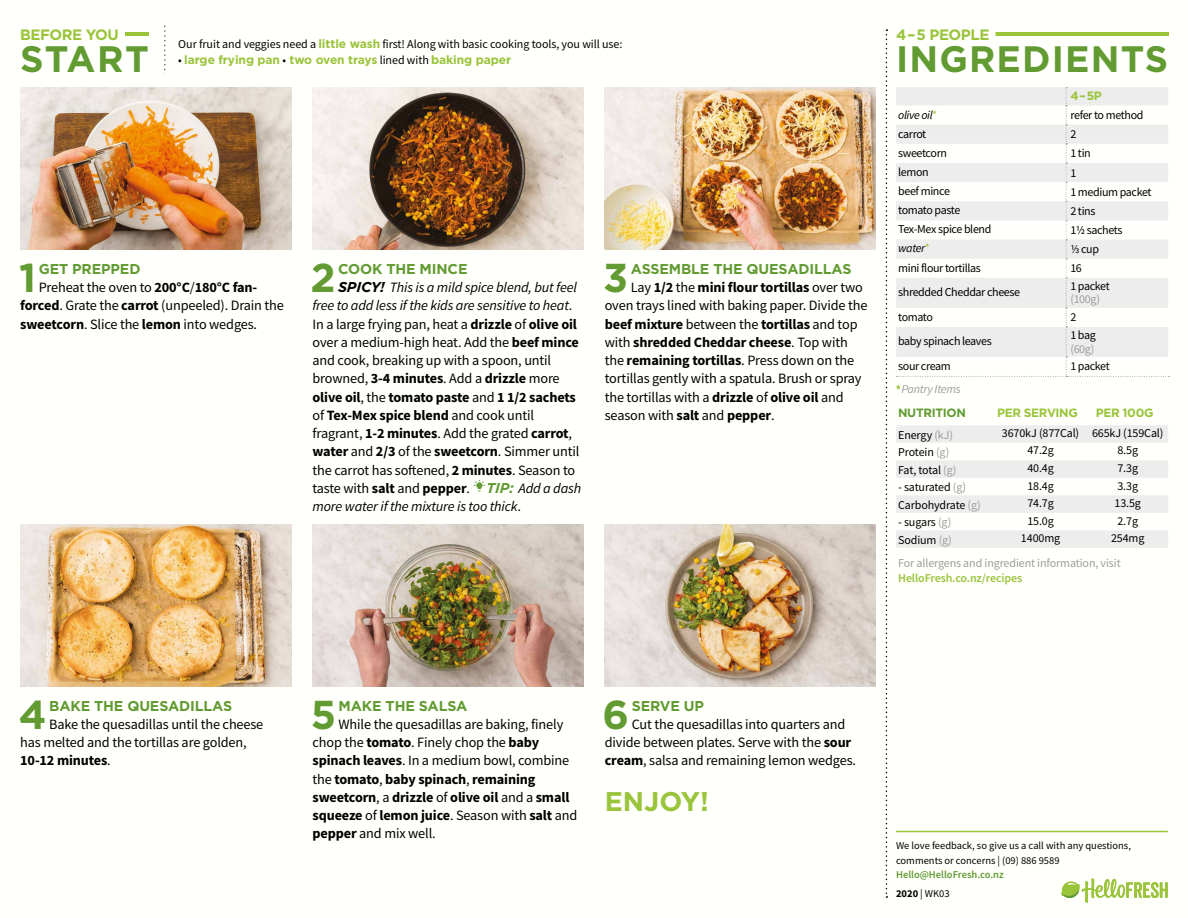
<style>
.page{position:relative;width:1188px;height:918px;background:#fff}
.page>*{position:absolute;margin:0;border:0;box-sizing:border-box;transform-origin:0 0}
.t1{font:700 40.35px "Gotham";color:#619b31}
.t2{font:700 36.75px "Gotham";letter-spacing:.035em;color:#619b31}
.t3{font:700 27px "Gotham";color:#9ac43a}
.t4{font:700 15px "Gotham";letter-spacing:-.03em;color:#9ac43a}
.t5{font:14.25px/18.3px "Source Sans Pro";letter-spacing:-.01em;color:#000}
.t6{font:700 14.25px "Gotham";letter-spacing:-.01em;color:#619b31}
.t7{font:12px "Source Sans Pro";letter-spacing:-.03em;color:#000}
.t8{font:12px "Source Sans Pro";letter-spacing:-.005em;color:#000}
.t9{font:700 12px "Gotham";letter-spacing:-.005em;color:#9ac43a}
.t10{font:12px "Source Sans Pro";letter-spacing:-.01em;color:#9d9d9c}
.t11{font:12px "Source Sans Pro";letter-spacing:-.01em;color:#000}
.t12{font:600 12px "Source Sans Pro";letter-spacing:-.01em;color:#9ac43a}
.t13{font:italic 12px "Source Sans Pro";letter-spacing:-.03em;color:#000}
.t14{font:italic 12px "Source Sans Pro";letter-spacing:-.02em;color:#9d9d9c}
.t15{font:700 12px "Gotham";letter-spacing:-.03em;color:#9ac43a}
.t16{font:700 12px "Gotham";letter-spacing:-.03em;color:#619b31}
.t17{font:10.5px/14.5px "Source Sans Pro";color:#000}
.t18{font:600 10.5px/19px "Source Sans Pro";color:#619b31}
.s1{color:#fff}
.s2{font-family:"Gotham";font-weight:700;color:#9ac43a}
.s3{font-family:"Source Sans Pro";font-weight:400;color:#000}
.s4{font-weight:700}
.s5{font-family:"Gotham";font-weight:700;font-style:italic}
.s6{font-style:italic}
.s7{font-family:"Gotham";font-weight:700;font-style:italic;color:#619b31}
.s8{font-style:normal;color:#9ac43a}
.s9{color:#9d9d9c}
.s10{font-weight:700;color:#000}
.s11{font-weight:400;color:#000}
</style>
<div class="page">
<hr style="left:896px;top:831px;width:272px;height:1px;background:#9ac43a">
<svg style="left:1061px;top:879px;width:107px;height:24px"></svg>
<svg style="left:896px;top:87px;width:274px;height:290px"></svg>
<hr style="left:896px;top:32px;width:272px;height:4px;background:#9ac43a">
<div style="left:896px;top:29px;width:100px;height:11px;background:#fffffc"></div>
<svg style="left:896px;top:385px;width:5px;height:4px"></svg>
<svg style="left:896px;top:425px;width:272px;height:123px"></svg>
<img style="left:604px;top:88px;width:272px;height:162px">
<img style="left:312px;top:88px;width:272px;height:162px">
<img style="left:20px;top:525px;width:272px;height:162px">
<img style="left:604px;top:525px;width:272px;height:162px">
<img style="left:312px;top:525px;width:272px;height:162px">
<img style="left:20px;top:88px;width:272px;height:162px">
<svg style="left:886px;top:29px;width:1px;height:869px"></svg>
<hr style="left:20px;top:32px;width:129px;height:3px;background:#9ac43a">
<div style="left:20px;top:29px;width:105px;height:11px;background:#fffffc"></div>
<p class="t4" style="left:20px;top:25px;width:106px">BEFORE YOU<span class="s1">-</span></p>
<h2 class="t2" style="left:20px;top:35px;width:130px">START</h2>
<p class="t8" style="left:178px;top:37px;width:446px">Our fruit and veggies need a <span class="s2">little wash</span> first! Along with basic cooking tools, you will use:</p>
<p class="t9" style="left:178px;top:52px;width:334px"><span class="s3">•</span> large frying pan <span class="s3">•</span> two oven trays <span class="s3">lined with</span> baking paper</p>
<h1 class="t1" style="left:19px;top:251px;width:19px">1</h1>
<p class="t6" style="left:39px;top:259px;width:103px">GET PREPPED</p>
<p class="t5" style="left:20px;top:278px;width:265px;text-indent:18px">Preheat the oven to <span class="s4">200°C</span>/<span class="s4">180°C fan&shy;forced</span>. Grate the <span class="s4">carrot</span> (unpeeled). Drain the <span class="s4">sweetcorn</span>. Slice the <span class="s4">lemon</span> into wedges.</p>
<h1 class="t1" style="left:311px;top:251px;width:27px">2</h1>
<p class="t6" style="left:338px;top:259px;width:131px">COOK THE MINCE</p>
<p class="t5" style="left:313px;top:278px;width:270px;text-indent:26px"><span class="s5">SPICY!</span> <span class="s6">This is a mild spice blend, but feel free to add less if the kids are sensitive to heat</span>.<br>In a large frying pan, heat a <span class="s4">drizzle</span> of <span class="s4">olive oil </span>over a medium-high heat. Add the <span class="s4">beef mince </span>and cook, breaking up with a spoon, until browned, <span class="s4">3-4 minutes</span>. Add a <span class="s4">drizzle</span> more <span class="s4">olive oil</span>, the <span class="s4">tomato paste</span> and <span class="s4">1 1/2 sachets </span>of <span class="s4">Tex-Mex spice blend</span> and cook until fragrant, <span class="s4">1-2 minutes</span>. Add the grated <span class="s4">carrot</span>, <span class="s4">water</span> and <span class="s4">2/3</span> of the <span class="s4">sweetcorn</span>. Simmer until the carrot has softened, <span class="s4">2 minutes</span>. Season to taste with <span class="s4">salt</span> and <span class="s4">pepper</span>. <span class="s7">TIP:</span> <span class="s6">Add a dash more water if the mixture is too thick</span>.</p>
<h1 class="t1" style="left:603px;top:251px;width:27px">3</h1>
<p class="t6" style="left:631px;top:259px;width:222px">ASSEMBLE THE QUESADILLAS</p>
<p class="t5" style="left:605px;top:278px;width:264px;text-indent:26px">Lay <span class="s4">1/2</span> the <span class="s4">mini flour tortillas</span> over two oven trays lined with baking paper. Divide the <span class="s4">beef mixture</span> between the <span class="s4">tortillas</span> and top with <span class="s4">shredded Cheddar cheese</span>. Top with the <span class="s4">remaining tortillas</span>. Press down on the tortillas gently with a spatula. Brush or spray the tortillas with a <span class="s4">drizzle</span> of <span class="s4">olive oil</span> and season with <span class="s4">salt</span> and <span class="s4">pepper</span>.</p>
<p class="t4" style="left:896px;top:25px;width:100px">4 – 5 PEOPLE<span class="s1">-</span></p>
<h2 class="t2" style="left:896px;top:35px;width:274px">INGREDIENTS</h2>
<p class="t9" style="left:1070px;top:88px;width:33px">4 – 5P</p>
<p class="t13" style="left:898px;top:107px;width:41px">olive oil<span class="s8">*</span></p>
<p class="t7" style="left:1070px;top:108px;width:75px">refer to method</p>
<p class="t7" style="left:898px;top:126px;width:30px">carrot</p>
<p class="t7" style="left:1070px;top:127px;width:7px">2</p>
<p class="t7" style="left:898px;top:145px;width:50px">sweetcorn</p>
<p class="t7" style="left:1070px;top:146px;width:22px">1 tin</p>
<p class="t7" style="left:898px;top:164px;width:32px">lemon</p>
<p class="t7" style="left:1070px;top:165px;width:7px">1</p>
<p class="t7" style="left:898px;top:183px;width:53px">beef mince</p>
<p class="t7" style="left:1070px;top:184px;width:83px">1 medium packet</p>
<p class="t7" style="left:898px;top:203px;width:64px">tomato paste</p>
<p class="t7" style="left:1070px;top:203px;width:27px">2 tins</p>
<p class="t7" style="left:898px;top:222px;width:95px">Tex-Mex spice blend</p>
<p class="t7" style="left:1070px;top:222px;width:54px">11/2 sachets</p>
<p class="t13" style="left:898px;top:241px;width:33px">water<span class="s8">*</span></p>
<p class="t7" style="left:1070px;top:241px;width:30px">1/3 cup</p>
<p class="t7" style="left:898px;top:260px;width:84px">mini flour tortillas</p>
<p class="t7" style="left:1070px;top:261px;width:13px">16</p>
<p class="t7" style="left:898px;top:285px;width:124px">shredded Cheddar cheese</p>
<p class="t7" style="left:1070px;top:278px;width:41px">1 packet</p>
<p class="t10" style="left:1070px;top:292px;width:31px">(100g)</p>
<p class="t7" style="left:898px;top:309px;width:36px">tomato</p>
<p class="t7" style="left:1070px;top:310px;width:7px">2</p>
<p class="t7" style="left:898px;top:334px;width:95px">baby spinach leaves</p>
<p class="t7" style="left:1070px;top:327px;width:27px">1 bag</p>
<p class="t10" style="left:1070px;top:341px;width:25px">(60g)</p>
<p class="t7" style="left:898px;top:358px;width:54px">sour cream</p>
<p class="t7" style="left:1070px;top:359px;width:41px">1 packet</p>
<p class="t14" style="left:901px;top:382px;width:61px">Pantry Items</p>
<p class="t16" style="left:898px;top:405px;width:69px">NUTRITION</p>
<p class="t15" style="left:997px;top:405px;width:82px">PER SERVING</p>
<p class="t9" style="left:1096px;top:405px;width:59px">PER 100G</p>
<p class="t11" style="left:898px;top:427px;width:56px">Energy <span class="s9">(kJ)</span></p>
<p class="t11" style="left:1002px;top:425px;width:163px">3670kJ (877Cal) 665kJ (159Cal)</p>
<p class="t7" style="left:898px;top:444px;width:53px">Protein <span class="s9">(g)</span></p>
<p class="t7" style="left:1027px;top:443px;width:28px">47.2g</p>
<p class="t7" style="left:1117px;top:443px;width:22px">8.5g</p>
<p class="t7" style="left:898px;top:462px;width:60px">Fat, total <span class="s9">(g)</span></p>
<p class="t7" style="left:1027px;top:460px;width:28px">40.4g</p>
<p class="t7" style="left:1117px;top:460px;width:22px">7.3g</p>
<p class="t7" style="left:898px;top:479px;width:69px">- saturated <span class="s9">(g)</span></p>
<p class="t7" style="left:1027px;top:478px;width:28px">18.4g</p>
<p class="t7" style="left:1117px;top:478px;width:22px">3.3g</p>
<p class="t11" style="left:898px;top:497px;width:84px">Carbohydrate <span class="s9">(g)</span></p>
<p class="t7" style="left:1027px;top:495px;width:28px">74.7g</p>
<p class="t7" style="left:1115px;top:495px;width:28px">13.5g</p>
<p class="t7" style="left:898px;top:514px;width:55px">- sugars <span class="s9">(g)</span></p>
<p class="t7" style="left:1027px;top:513px;width:28px">15.0g</p>
<p class="t7" style="left:1117px;top:513px;width:22px">2.7g</p>
<p class="t7" style="left:898px;top:532px;width:55px">Sodium <span class="s9">(g)</span></p>
<p class="t7" style="left:1021px;top:530px;width:41px">1400mg</p>
<p class="t7" style="left:1111px;top:530px;width:35px">254mg</p>
<p class="t10" style="left:898px;top:556px;width:224px">For allergens and ingredient information, visit</p>
<p class="t12" style="left:898px;top:571px;width:126px">HelloFresh.co.nz/recipes</p>
<h1 class="t1" style="left:19px;top:688px;width:29px">4</h1>
<p class="t6" style="left:49px;top:696px;width:185px">BAKE THE QUESADILLAS</p>
<p class="t5" style="left:20px;top:715px;width:245px;text-indent:29px">Bake the quesadillas until the cheese has melted and the tortillas are golden,<br><span class="s4">10-12 minutes</span>.</p>
<h1 class="t1" style="left:311px;top:688px;width:27px">5</h1>
<p class="t6" style="left:339px;top:696px;width:130px">MAKE THE SALSA</p>
<p class="t5" style="left:313px;top:715px;width:266px;text-indent:26px">While the quesadillas are baking, finely chop the <span class="s4">tomato</span>. Finely chop the <span class="s4">baby spinach leaves</span>. In a medium bowl, combine the <span class="s4">tomato</span>, <span class="s4">baby spinach</span>, <span class="s4">remaining sweetcorn</span>, a <span class="s4">drizzle</span> of <span class="s4">olive oil</span> and a <span class="s4">small squeeze</span> of <span class="s4">lemon juice</span>. Season with <span class="s4">salt</span> and <span class="s4">pepper</span> and mix well.</p>
<h1 class="t1" style="left:603px;top:688px;width:28px">6</h1>
<p class="t6" style="left:632px;top:696px;width:74px">SERVE UP</p>
<p class="t5" style="left:605px;top:715px;width:253px;text-indent:27px">Cut the quesadillas into quarters and divide between plates. Serve with the <span class="s4">sour cream</span>, salsa and remaining lemon wedges.</p>
<h3 class="t3" style="left:605px;top:783px;width:106px">ENJOY!</h3>
<p class="t17" style="left:896px;top:838px;width:236px">We love feedback, so give us a call with any questions, comments or concerns | (09) 886 9589</p>
<p class="t18" style="left:896px;top:865px;width:109px">Hello@HelloFresh.co.nz<br><span class="s10">2020</span> <span class="s11">| WK03</span></p>
</div>
